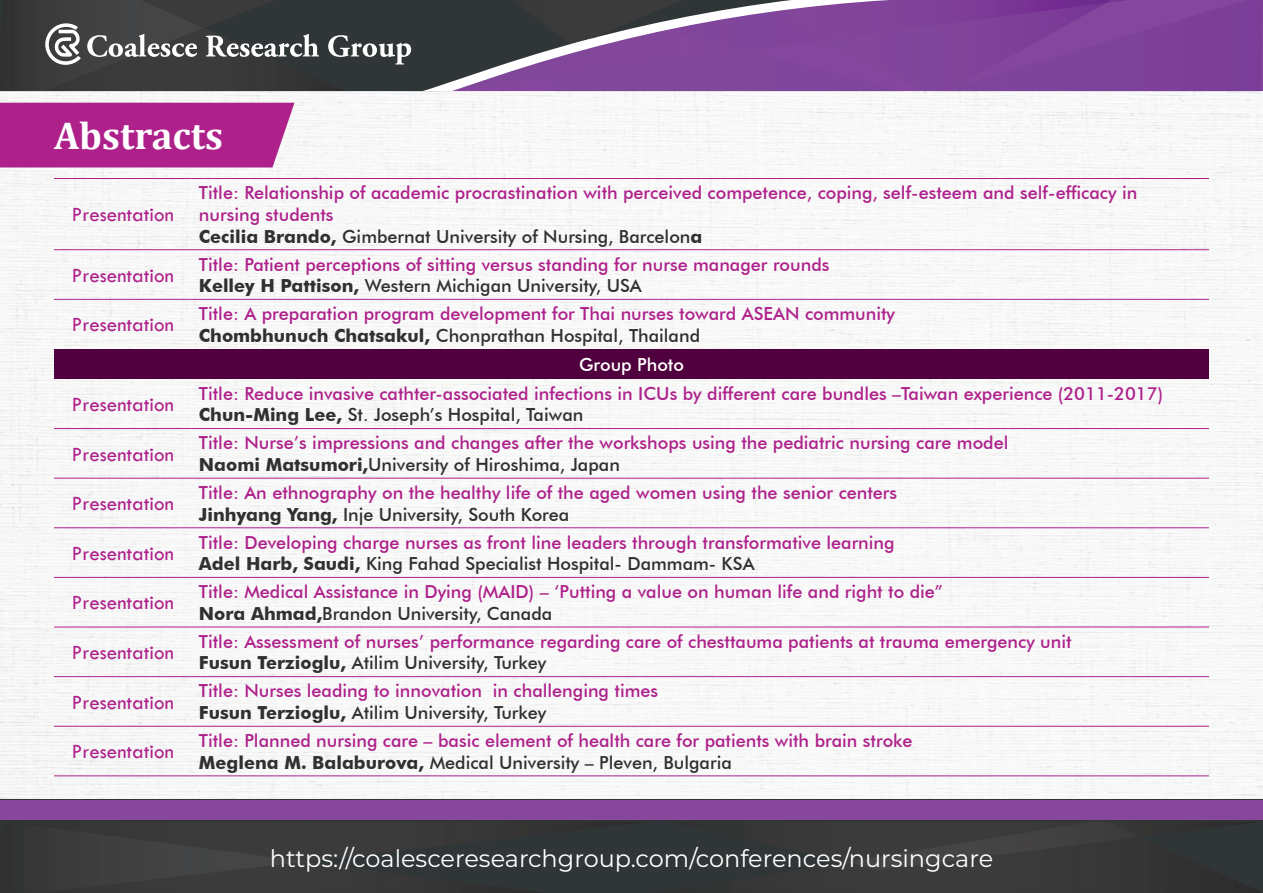
<style>
.page{position:relative;width:1263px;height:893px;background:#fff}
.page>*{position:absolute;margin:0;border:0;box-sizing:border-box;transform-origin:0 0}
.t1{font:700 39px "Cambria";color:#fff}
.t2{font:24px "Montserrat";color:#fff}
.t3{font:21px "Tw Cen";color:#ae218b}
.t4{font:500 18px/21.6px "Futura BT";color:#ae218b}
.t5{font:500 18px "Futura BT";color:#fff}
.s1{font-weight:700;color:#303030}
.s2{color:#303030}
</style>
<div class="page">
<img style="left:0;top:91px;width:1263px;height:709px">
<svg style="left:0;top:819px;width:1263px;height:74px;background:#42394c"></svg>
<div style="left:0;top:800px;width:1263px;height:19px;background:#87479d"></div>
<img style="left:307px;top:862px;width:238px;height:31px">
<img style="left:307px;top:822px;width:345px;height:40px">
<img style="left:0;top:822px;width:307px;height:71px">
<div style="left:653px;top:820px;width:610px;height:73px;background:#323637"></div>
<img style="left:844px;top:822px;width:297px;height:48px">
<svg style="left:275px;top:0;width:988px;height:91px;background:#78488e"></svg>
<div style="left:275px;top:28px;width:53px;height:63px;background:#303637"></div>
<div style="left:0;top:0;width:275px;height:91px;background:#383938"></div>
<img style="left:1px;top:0;width:203px;height:91px">
<img style="left:513px;top:0;width:169px;height:44px">
<img style="left:570px;top:38px;width:24px;height:9px">
<svg style="left:87px;top:34px;width:110px;height:23px"></svg>
<svg style="left:206px;top:34px;width:113px;height:23px"></svg>
<svg style="left:328px;top:0;width:83px;height:91px;background:#414647"></svg>
<svg style="left:42px;top:21px;width:39px;height:44px"></svg>
<div style="left:0;top:103px;width:294px;height:64px;background:#ae218b"></div>
<div style="left:54px;top:349px;width:1155px;height:30px;background:#51003f"></div>
<hr style="left:54px;top:178px;width:138px;height:1px;background:#ae218b">
<hr style="left:192px;top:178px;width:1017px;height:1px;background:#ae218b">
<hr style="left:54px;top:249px;width:138px;height:1px;background:#ae218b">
<hr style="left:192px;top:249px;width:1017px;height:1px;background:#ae218b">
<hr style="left:54px;top:299px;width:138px;height:1px;background:#ae218b">
<hr style="left:192px;top:299px;width:1017px;height:1px;background:#ae218b">
<hr style="left:54px;top:428px;width:138px;height:1px;background:#ae218b">
<hr style="left:192px;top:428px;width:1017px;height:1px;background:#ae218b">
<hr style="left:54px;top:478px;width:138px;height:1px;background:#ae218b">
<hr style="left:192px;top:478px;width:1017px;height:1px;background:#ae218b">
<hr style="left:54px;top:527px;width:138px;height:1px;background:#ae218b">
<hr style="left:192px;top:527px;width:1017px;height:1px;background:#ae218b">
<hr style="left:54px;top:577px;width:138px;height:1px;background:#ae218b">
<hr style="left:192px;top:577px;width:1017px;height:1px;background:#ae218b">
<hr style="left:54px;top:627px;width:138px;height:1px;background:#ae218b">
<hr style="left:192px;top:627px;width:1017px;height:1px;background:#ae218b">
<hr style="left:54px;top:676px;width:138px;height:1px;background:#ae218b">
<hr style="left:192px;top:676px;width:1017px;height:1px;background:#ae218b">
<hr style="left:54px;top:726px;width:138px;height:1px;background:#ae218b">
<hr style="left:192px;top:726px;width:1017px;height:1px;background:#ae218b">
<hr style="left:54px;top:775px;width:138px;height:1px;background:#ae218b">
<hr style="left:192px;top:775px;width:1017px;height:1px;background:#ae218b">
<h1 class="t1" style="left:54px;top:108px;width:170px">Abstracts</h1>
<p class="t3" style="left:72px;top:202px;width:103px">Presentation</p>
<p class="t4" style="left:199px;top:182px;width:940px">Title: Relationship of academic procrastination with perceived competence, coping, self-esteem and self-efficacy in nursing students<br><span class="s1">Cecilia Brando,</span> <span class="s2">Gimbernat University of Nursing, Barcelon</span><span class="s1">a</span></p>
<p class="t3" style="left:72px;top:263px;width:103px">Presentation</p>
<p class="t4" style="left:199px;top:253px;width:632px">Title: Patient perceptions of sitting versus standing for nurse manager rounds<br><span class="s1">Kelley H Pattison,</span> <span class="s2">Western Michigan University, USA</span></p>
<p class="t3" style="left:72px;top:312px;width:103px">Presentation</p>
<p class="t4" style="left:199px;top:303px;width:698px">Title: A preparation program development for Thai nurses toward ASEAN community<br><span class="s1">Chombhunuch Chatsakul,</span> <span class="s2">Chonprathan Hospital, Thailand</span></p>
<p class="t5" style="left:579px;top:353px;width:106px">Group Photo</p>
<p class="t3" style="left:72px;top:392px;width:103px">Presentation</p>
<p class="t4" style="left:199px;top:382px;width:966px">Title: Reduce invasive cathter-associated infections in ICUs by different care bundles –Taiwan experience (2011-2017)<br><span class="s1">Chun-Ming Lee,</span> <span class="s2">St. Joseph’s Hospital, Taiwan</span></p>
<p class="t3" style="left:72px;top:441px;width:103px">Presentation</p>
<p class="t4" style="left:199px;top:432px;width:811px">Title: Nurse’s impressions and changes after the workshops using the pediatric nursing care model<br><span class="s1">Naomi Matsumori,</span><span class="s2">University of Hiroshima, Japan</span></p>
<p class="t3" style="left:72px;top:491px;width:103px">Presentation</p>
<p class="t4" style="left:199px;top:482px;width:700px">Title: An ethnography on the healthy life of the aged women using the senior centers<br><span class="s1">Jinhyang Yang,</span> <span class="s2">Inje University, South Korea</span></p>
<p class="t3" style="left:72px;top:541px;width:103px">Presentation</p>
<p class="t4" style="left:199px;top:531px;width:697px">Title: Developing charge nurses as front line leaders through transformative learning<br><span class="s1">Adel Harb, Saudi,</span> <span class="s2">King Fahad Specialist Hospital- Dammam- KSA</span></p>
<p class="t3" style="left:72px;top:590px;width:103px">Presentation</p>
<p class="t4" style="left:199px;top:581px;width:745px">Title: Medical Assistance in Dying (MAID) – ‘Putting a value on human life and right to die”<br><span class="s1">Nora Ahmad,</span><span class="s2">Brandon University, Canada</span></p>
<p class="t3" style="left:72px;top:640px;width:103px">Presentation</p>
<p class="t4" style="left:199px;top:630px;width:874px">Title: Assessment of nurses’ performance regarding care of chesttauma patients at trauma emergency unit<br><span class="s1">Fusun Terzioglu,</span> <span class="s2">Atilim University, Turkey</span></p>
<p class="t3" style="left:72px;top:689px;width:103px">Presentation</p>
<p class="t4" style="left:199px;top:680px;width:461px">Title: Nurses leading to innovation in challenging times<br><span class="s1">Fusun Terzioglu,</span> <span class="s2">Atilim University, Turkey</span></p>
<p class="t3" style="left:72px;top:739px;width:103px">Presentation</p>
<p class="t4" style="left:199px;top:730px;width:715px">Title: Planned nursing care – basic element of health care for patients with brain stroke<br><span class="s1">Meglena M. Balaburova,</span> <span class="s2">Medical University – Pleven, Bulgaria</span></p>
<h2 class="t2" style="left:270px;top:842px;width:725px">https://coalesceresearchgroup.com/conferences/nursingcare</h2>
</div>
